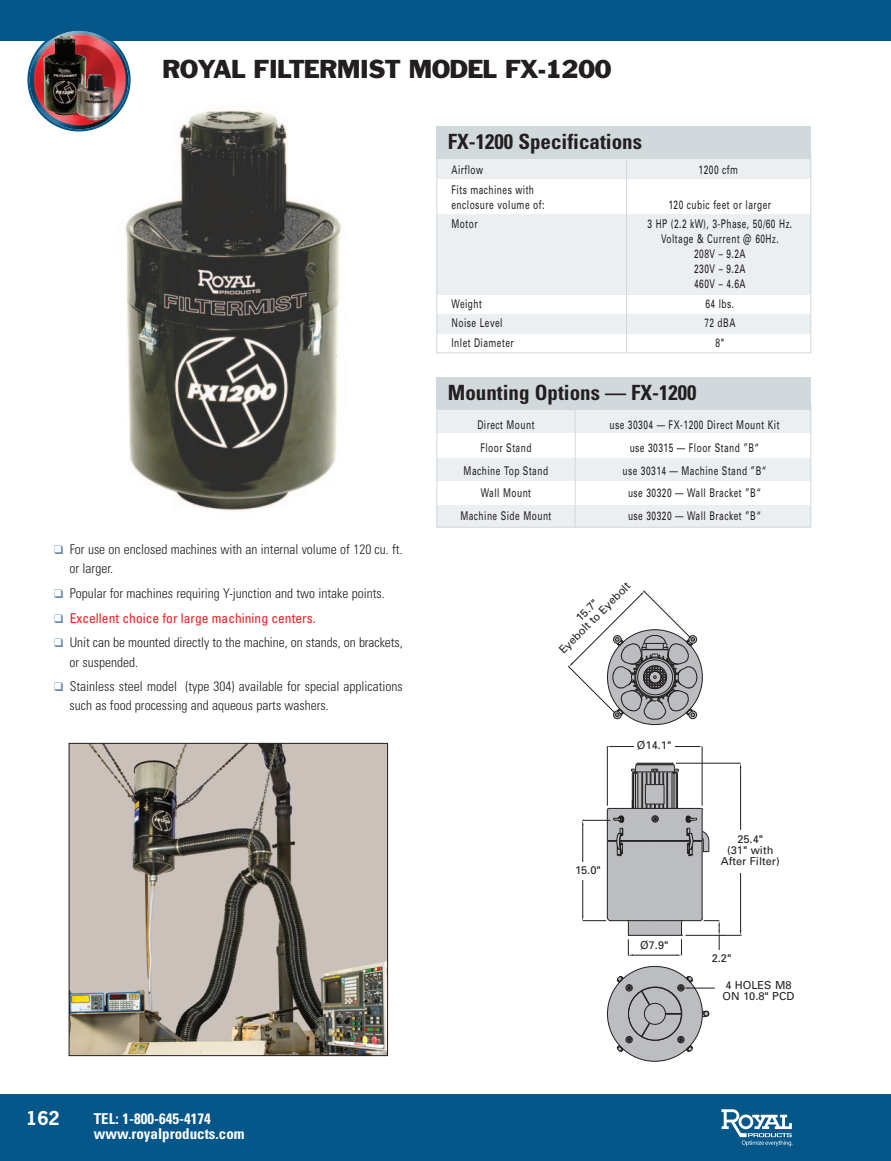
<style>
.page{position:relative;width:891px;height:1161px;background:#fff}
.page>*{position:absolute;margin:0;border:0;box-sizing:border-box;transform-origin:0 0}
.t1{font:24px "Franklin Gothic";letter-spacing:-.035em;color:#231f20}
.t2{font:700 condensed 21px "Univers";color:#231f20}
.t3{font:700 18px "News Gothic";color:#fff}
.t4{font:700 condensed 15px "Univers";color:#fff}
.t5{font:300 condensed 13.5px/19.2px "Univers";color:#231f20}
.t6{font:condensed 13.5px "Univers";color:#ee1d23}
.t7{font:12px "Univers";letter-spacing:.055em;color:#231f20;scale:.7 1}
.t8{font:10.95px/10.9px "Univers";color:#231f20;text-align:center}
.s1{color:#6386ae}
</style>
<div class="page">
<img style="left:125px;top:110px;width:216px;height:401px">
<div style="left:0;top:1094px;width:891px;height:67px;background:#055689"></div>
<div style="left:0;top:0;width:891px;height:40px;background:#055689"></div>
<svg style="left:721px;top:1109px;width:72px;height:37px"></svg>
<svg style="left:27px;top:30px;width:104px;height:102px"></svg>
<img style="left:43px;top:35px;width:71px;height:86px">
<div style="left:436px;top:157px;width:375px;height:22px;background:#ebeff2"></div>
<img style="left:71px;top:745px;width:315px;height:309px">
<div style="left:69px;top:743px;width:319px;height:313px;border:1px solid #231f20"></div>
<svg style="left:608px;top:630px;width:94px;height:94px"></svg>
<div style="left:608px;top:966px;width:94px;height:95px;background:#bcbdc0;border-radius:50%"></div>
<svg style="left:641px;top:1023px;width:9px;height:14px"></svg>
<div style="left:628px;top:987px;width:54px;height:53px;border:1px solid #231f20;border-radius:50%"></div>
<div style="left:626px;top:1036px;width:6px;height:7px;border:1px solid #231f20;border-radius:50%"></div>
<div style="left:678px;top:1036px;width:6px;height:7px;border:1px solid #231f20;border-radius:50%"></div>
<svg style="left:678px;top:1037px;width:15px;height:15px"></svg>
<div style="left:644px;top:1003px;width:22px;height:21px;border:1px solid #231f20;border-radius:50%"></div>
<svg style="left:617px;top:976px;width:15px;height:15px"></svg>
<svg style="left:641px;top:991px;width:9px;height:14px"></svg>
<svg style="left:665px;top:1013px;width:16px;height:2px"></svg>
<svg style="left:678px;top:976px;width:37px;height:15px"></svg>
<svg style="left:702px;top:1011px;width:7px;height:6px"></svg>
<hr style="left:702px;top:747px;width:1px;height:59px;background:#231f20">
<hr style="left:607px;top:747px;width:1px;height:59px;background:#231f20">
<hr style="left:612px;top:746px;width:85px;height:1px;background:#231f20">
<svg style="left:617px;top:1037px;width:15px;height:15px"></svg>
<hr style="left:676px;top:763px;width:65px;height:1px;background:#231f20">
<hr style="left:685px;top:935px;width:56px;height:1px;background:#231f20">
<hr style="left:740px;top:768px;width:1px;height:162px;background:#231f20">
<svg style="left:582px;top:763px;width:142px;height:193px"></svg>
<div style="left:634px;top:737px;width:40px;height:18px;background:#fff"></div>
<div style="left:714px;top:830px;width:73px;height:43px;background:#fff"></div>
<div style="left:702px;top:951px;width:40px;height:17px;background:#fff"></div>
<div style="left:636px;top:940px;width:37px;height:11px;background:#fff"></div>
<div style="left:570px;top:863px;width:36px;height:17px;background:#fff"></div>
<svg style="left:568px;top:590px;width:129px;height:129px"></svg>
<div style="left:436px;top:214px;width:375px;height:81px;background:#ebeff2"></div>
<div style="left:436px;top:314px;width:375px;height:20px;background:#ebeff2"></div>
<div style="left:436px;top:154px;width:375px;height:199px;border:1px solid #d1d9dd"></div>
<hr style="left:626px;top:154px;width:1px;height:198px;background:#d1d9dd">
<div style="left:436px;top:127px;width:375px;height:31px;background:#d1d9dd"></div>
<div style="left:436px;top:409px;width:375px;height:24px;background:#ebeff2"></div>
<div style="left:436px;top:458px;width:375px;height:23px;background:#ebeff2"></div>
<div style="left:436px;top:505px;width:375px;height:22px;background:#ebeff2"></div>
<div style="left:436px;top:405px;width:375px;height:122px;border:1px solid #d1d9dd"></div>
<hr style="left:575px;top:405px;width:1px;height:122px;background:#d1d9dd">
<div style="left:436px;top:378px;width:375px;height:32px;background:#d1d9dd"></div>
<p class="t1" style="left:162px;top:60px;width:451px">ROYAL FILTERMIST MODEL FX-1200</p>
<p class="t2" style="left:448px;top:134px;width:196px">FX-1200 Specifications</p>
<p class="t7" style="left:451px;top:166px;width:47px">Airflow</p>
<p class="t7" style="left:699px;top:166px;width:58px">1200 cfm</p>
<p class="t7" style="left:451px;top:185px;width:120px">Fits machines with</p>
<p class="t7" style="left:451px;top:200px;width:134px">enclosure volume of:</p>
<p class="t7" style="left:669px;top:200px;width:148px">120 cubic feet or larger</p>
<p class="t7" style="left:451px;top:220px;width:39px">Motor</p>
<p class="t7" style="left:648px;top:220px;width:208px">3 HP (2.2 kW), 3-Phase, 50/60 Hz.</p>
<p class="t7" style="left:661px;top:235px;width:170px">Voltage &amp; Current @ 60Hz.</p>
<p class="t7" style="left:694px;top:250px;width:75px">208V – 9.2A</p>
<p class="t7" style="left:694px;top:265px;width:75px">230V – 9.2A</p>
<p class="t7" style="left:694px;top:280px;width:75px">460V – 4.6A</p>
<p class="t7" style="left:451px;top:299px;width:45px">Weight</p>
<p class="t7" style="left:706px;top:299px;width:43px">64 lbs.</p>
<p class="t7" style="left:451px;top:319px;width:75px">Noise Level</p>
<p class="t7" style="left:704px;top:319px;width:46px">72 dBA</p>
<p class="t7" style="left:451px;top:338px;width:91px">Inlet Diameter</p>
<p class="t7" style="left:716px;top:338px;width:14px">8"</p>
<p class="t2" style="left:448px;top:385px;width:250px">Mounting Options — FX-1200</p>
<p class="t5" style="left:70px;top:541px;width:335px;text-indent:-16px"><span class="s1">❑</span> For use on enclosed machines with an internal volume of 120 cu. ft. or larger.</p>
<p class="t5" style="left:54px;top:585px;width:332px"><span class="s1">❑</span> Popular for machines requiring Y-junction and two intake points.</p>
<p class="t6" style="left:54px;top:613px;width:263px"><span class="s1">❑</span> Excellent choice for large machining centers.</p>
<p class="t5" style="left:70px;top:634px;width:335px;text-indent:-16px"><span class="s1">❑</span> Unit can be mounted directly to the machine, on stands, on brackets, or suspended.</p>
<p class="t5" style="left:70px;top:678px;width:335px;text-indent:-16px"><span class="s1">❑</span> Stainless steel model (type 304) available for special applications such as food processing and aqueous parts washers.</p>
<p class="t3" style="left:26px;top:1111px;width:35px">162</p>
<p class="t4" style="left:94px;top:1113px;width:118px">TEL: 1-800-645-4174</p>
<p class="t4" style="left:94px;top:1128px;width:152px">www.royalproducts.com</p>
<p class="t7" style="left:477px;top:420px;width:83px">Direct Mount</p>
<p class="t7" style="left:610px;top:420px;width:244px">use 30304 — FX-1200 Direct Mount Kit</p>
<p class="t7" style="left:480px;top:443px;width:75px">Floor Stand</p>
<p class="t7" style="left:630px;top:443px;width:187px">use 30315 — Floor Stand ”B“</p>
<p class="t7" style="left:464px;top:466px;width:122px">Machine Top Stand</p>
<p class="t7" style="left:622px;top:466px;width:207px">use 30314 — Machine Stand ”B“</p>
<p class="t7" style="left:481px;top:488px;width:73px">Wall Mount</p>
<p class="t7" style="left:628px;top:488px;width:191px">use 30320 — Wall Bracket ”B“</p>
<p class="t7" style="left:460px;top:511px;width:132px">Machine Side Mount</p>
<p class="t7" style="left:628px;top:511px;width:191px">use 30320 — Wall Bracket ”B“</p>
<p class="t8" style="left:550px;top:641px;width:97px;rotate:-45deg">15.7"<br>Eyebolt to Eyebolt</p>
<p class="t8" style="left:637px;top:740px;width:36px">Ø14.1"</p>
<p class="t8" style="left:575px;top:866px;width:27px">15.0"</p>
<p class="t8" style="left:640px;top:940px;width:30px">Ø7.9"</p>
<p class="t8" style="left:721px;top:835px;width:61px">25.4"<br>(31" with<br>After Filter)</p>
<p class="t8" style="left:712px;top:954px;width:21px">2.2"</p>
<p class="t8" style="left:723px;top:981px;width:73px;text-align:left">4 HOLES M8<br>ON 10.8" PCD</p>
</div>
